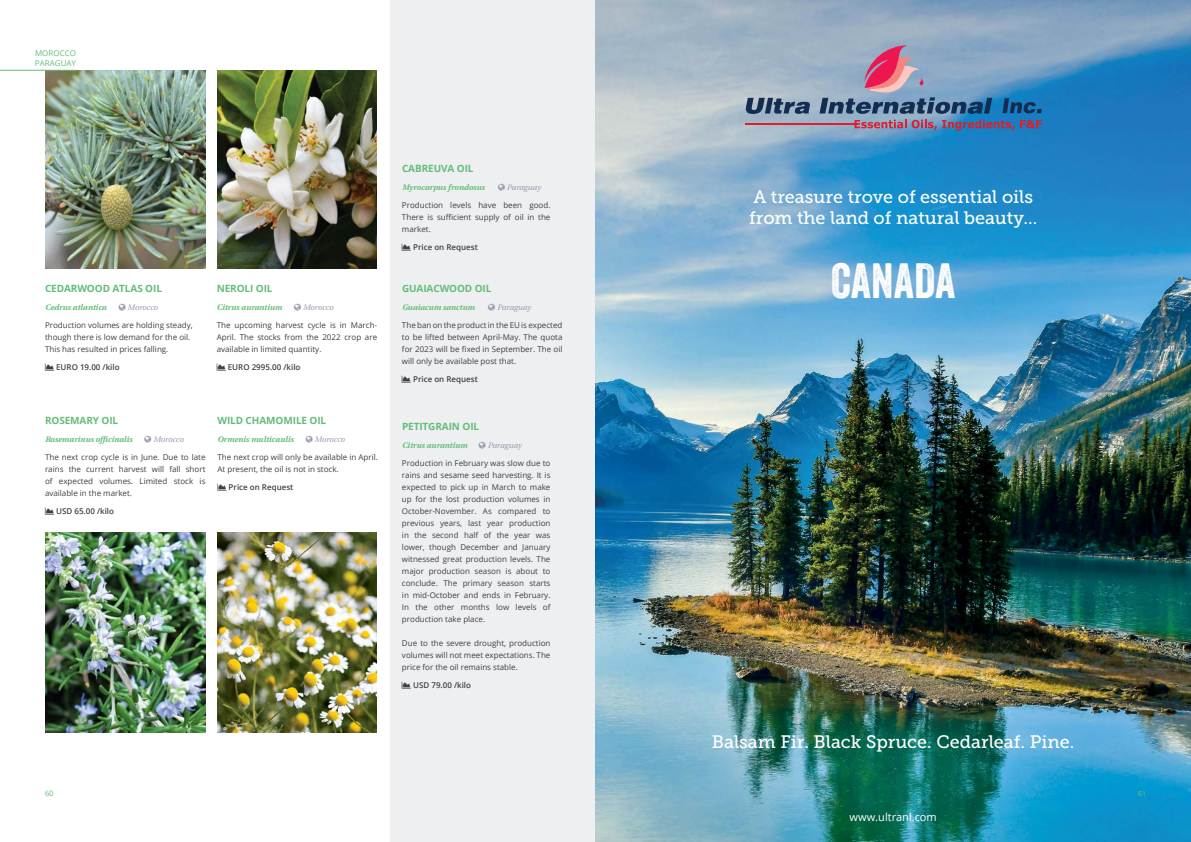
<style>
.page{position:relative;width:1191px;height:842px;background:#fff}
.page>*{position:absolute;margin:0;border:0;box-sizing:border-box;transform-origin:0 0}
.t1{font:48px "Veneer";color:#fff}
.t2{font:18px/21px "Museo Slab 500";color:#fff}
.t3{font:11px "Open Sans";color:#fff}
.t4{font:700 10px "Open Sans";letter-spacing:-.01em;color:#65bc7a}
.t5{font:8px/12px "Open Sans";color:#414042;text-align:justify}
.t6{font:italic 700 8px "Heuristica";color:#65bc7a}
.t7{font:600 8px "Open Sans";color:#414042}
.t8{font:italic 8px "Heuristica";color:#969cac}
.t9{font:8px/9.6px "Open Sans";color:#65bc7a}
.t10{font:7.5px "Open Sans";color:#65bc7a}
.t11{font:7.5px "Panefresco 400 wt";color:#65bc7a}
</style>
<div class="page">
<img style="left:217px;top:71px;width:159px;height:197px">
<img style="left:217px;top:532px;width:159px;height:200px">
<img style="left:45px;top:70px;width:160px;height:198px">
<img style="left:45px;top:532px;width:160px;height:200px">
<hr style="left:0;top:70px;width:76px;height:1px;background:#65bc7a">
<div style="left:390px;top:0;width:205px;height:842px;background:#eeeff1"></div>
<img style="left:595px;top:0;width:596px;height:842px">
<hr style="left:744px;top:123px;width:113px;height:2px;background:#de1e2b">
<svg style="left:746px;top:45px;width:246px;height:69px;background:#8d97b1"></svg>
<svg style="left:1002px;top:98px;width:39px;height:15px"></svg>
<svg style="left:854px;top:120px;width:160px;height:11px;background:#7f6e92"></svg>
<svg style="left:1020px;top:120px;width:21px;height:8px"></svg>
<p class="t9" style="left:35px;top:48px;width:11px">morocco<br>Paraguay</p>
<p class="t4" style="left:45px;top:281px;width:81px">CEDARWOOD ATLAS</p>
<p class="t4" style="left:145px;top:281px;width:7px">OIL</p>
<p class="t4" style="left:217px;top:281px;width:8px">NER</p>
<p class="t4" style="left:237px;top:281px;width:26px">OLI OIL</p>
<p class="t6" style="left:45px;top:301px;width:63px">Cedrus atlantica</p>
<p class="t6" style="left:217px;top:301px;width:67px">Citrus aurantium</p>
<p class="t8" style="left:128px;top:301px;width:32px">Morocco</p>
<p class="t8" style="left:303px;top:301px;width:32px">Morocco</p>
<p class="t5" style="left:45px;top:319px;width:149px;text-align:left">Production volumes are holding steady, though there is low demand for the oil.<br>This has resulted in prices falling.</p>
<p class="t7" style="left:45px;top:362px;width:76px">☑ EURO 19.00 /kilo</p>
<p class="t5" style="left:217px;top:319px;width:162px">The upcoming harvest cycle is in March-April. The stocks from the 2022 crop are available in limited quantity.</p>
<p class="t7" style="left:217px;top:362px;width:85px">☑ EURO 2995.00 /kilo</p>
<p class="t4" style="left:45px;top:413px;width:63px">ROSE MARY OIL</p>
<p class="t4" style="left:217px;top:413px;width:99px">WILD CHAMOMILE OIL</p>
<p class="t6" style="left:45px;top:433px;width:89px">Rosemarinus officinalis</p>
<p class="t6" style="left:217px;top:433px;width:78px">Ormenis multicaulis</p>
<p class="t8" style="left:153px;top:433px;width:32px">Morocco</p>
<p class="t8" style="left:315px;top:433px;width:32px">Morocco</p>
<p class="t5" style="left:45px;top:451px;width:162px">The next crop cycle is in June. Due to late rains the current harvest will fall short of expected volumes. Limited stock is available in the market.</p>
<p class="t7" style="left:45px;top:506px;width:71px">☑ USD 65.00 /kilo</p>
<p class="t5" style="left:217px;top:451px;width:162px">The next crop will only be available in April.<br>At present, the oil is not in stock.</p>
<p class="t7" style="left:217px;top:482px;width:77px">☑ Price on Request</p>
<p class="t4" style="left:402px;top:161px;width:14px">CABRE</p>
<p class="t4" style="left:434px;top:161px;width:30px">UVA OIL</p>
<p class="t6" style="left:402px;top:181px;width:84px">Myrocarpus frondosus</p>
<p class="t8" style="left:507px;top:181px;width:35px">Paraguay</p>
<p class="t5" style="left:402px;top:199px;width:150px">Production levels have been good.<br>There is sufficient supply of oil in the market.</p>
<p class="t7" style="left:402px;top:242px;width:77px">☑ Price on Request</p>
<p class="t4" style="left:402px;top:281px;width:22px">GUAIAC</p>
<p class="t4" style="left:440px;top:281px;width:42px">WOOD OIL</p>
<p class="t6" style="left:402px;top:301px;width:74px">Guaiacum sanctum</p>
<p class="t8" style="left:497px;top:301px;width:35px">Paraguay</p>
<p class="t5" style="left:402px;top:319px;width:162px">The ban on the product in the EU is expected to be lifted between April-May. The quota for 2023 will be fixed in September. The oil will only be available post that.</p>
<p class="t7" style="left:402px;top:374px;width:77px">☑ Price on Request</p>
<p class="t4" style="left:402px;top:419px;width:12px">PETIT</p>
<p class="t4" style="left:428px;top:419px;width:41px">GRAIN OIL</p>
<p class="t6" style="left:402px;top:439px;width:67px">Citrus aurantium</p>
<p class="t8" style="left:488px;top:439px;width:35px">Paraguay</p>
<p class="t5" style="left:402px;top:457px;width:150px">Production in February was slow due to rains and sesame seed harvesting. It is expected to pick up in March to make up for the lost production volumes in October-November. As compared to previous years, last year production in the second half of the year was lower, though December and January witnessed great production levels. The major production season is about to conclude. The primary season starts in mid-October and ends in February.<br>In the other months low levels of production take place.</p>
<p class="t5" style="left:402px;top:637px;width:150px">Due to the severe drought, production volumes will not meet expectations. The price for the oil remains stable.</p>
<p class="t7" style="left:402px;top:680px;width:71px">☑ USD 79.00 /kilo</p>
<h2 class="t2" style="left:749px;top:187px;width:290px">A treasure trove of essential oils from the land of natural beauty...</h2>
<h1 class="t1" style="left:831px;top:251px;width:126px">CANADA</h1>
<h2 class="t2" style="left:712px;top:732px;width:364px">Balsam Fir. Black Spruce. Cedarleaf. Pine.</h2>
<p class="t10" style="left:45px;top:788px;width:10px">60</p>
<p class="t11" style="left:1138px;top:787px;width:9px">61</p>
<h3 class="t3" style="left:849px;top:809px;width:89px">www.ultranl.com</h3>
</div>
